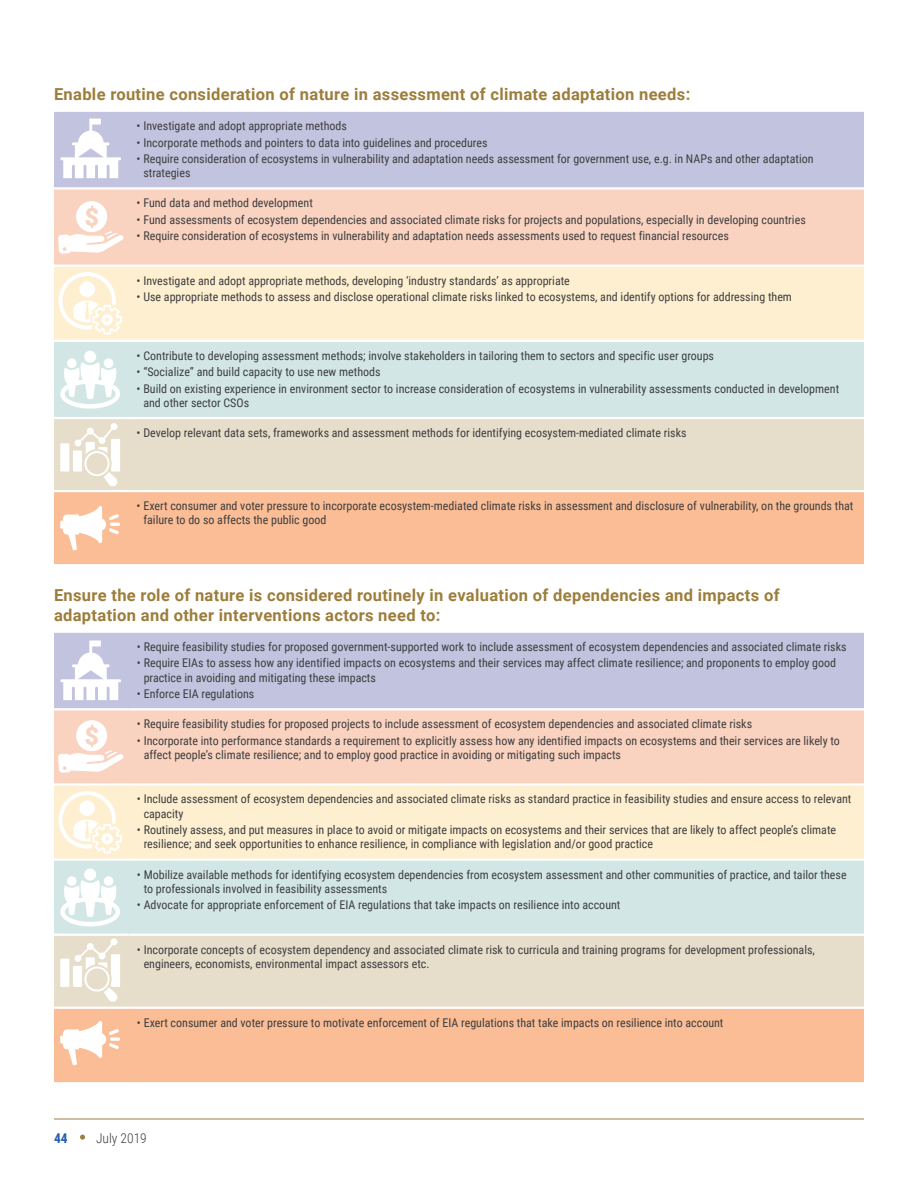
<style>
.page{position:relative;width:918px;height:1188px;background:#fff}
.page>*{position:absolute;margin:0;border:0;box-sizing:border-box;transform-origin:0 0}
.t1{font:700 16.5px/19.8px "Roboto";letter-spacing:.02em;color:#9c7d3b}
.t2{font:300 13.5px "Roboto Condensed";color:#3e3e3f}
.t3{font:700 13.5px "Roboto Condensed";color:#235fad}
.t4{font:12px/14.2px "Roboto Condensed";color:#3e3e3f}
</style>
<div class="page">
<hr style="left:54px;top:1119px;width:810px;height:1px;background:#9c7d3b">
<svg style="left:80px;top:1135px;width:5px;height:5px"></svg>
<div style="left:54px;top:112px;width:810px;height:75px;background:#c2c3de"></div>
<div style="left:54px;top:190px;width:810px;height:75px;background:#f9d2c0"></div>
<div style="left:54px;top:267px;width:810px;height:73px;background:#feefd0"></div>
<div style="left:54px;top:342px;width:810px;height:75px;background:#d2e7e5"></div>
<div style="left:54px;top:419px;width:810px;height:71px;background:#e7ddcb"></div>
<div style="left:54px;top:492px;width:810px;height:72px;background:#fabd96"></div>
<div style="left:54px;top:633px;width:810px;height:75px;background:#c2c3de"></div>
<div style="left:54px;top:710px;width:810px;height:73px;background:#f9d2c0"></div>
<div style="left:54px;top:786px;width:810px;height:72px;background:#feefd0"></div>
<div style="left:54px;top:861px;width:810px;height:73px;background:#d2e7e5"></div>
<div style="left:54px;top:936px;width:810px;height:71px;background:#e7ddcb"></div>
<div style="left:54px;top:1009px;width:810px;height:73px;background:#fabd96"></div>
<svg style="left:58px;top:201px;width:66px;height:53px"></svg>
<svg style="left:58px;top:720px;width:66px;height:53px"></svg>
<svg style="left:60px;top:119px;width:61px;height:59px"></svg>
<svg style="left:60px;top:641px;width:61px;height:59px"></svg>
<svg style="left:58px;top:272px;width:64px;height:63px"></svg>
<svg style="left:58px;top:791px;width:64px;height:63px"></svg>
<svg style="left:60px;top:351px;width:60px;height:59px"></svg>
<svg style="left:60px;top:869px;width:60px;height:59px"></svg>
<svg style="left:60px;top:506px;width:60px;height:45px"></svg>
<svg style="left:60px;top:1021px;width:60px;height:44px"></svg>
<div style="left:60px;top:443px;width:9px;height:29px;background:#fff"></div>
<div style="left:73px;top:450px;width:9px;height:22px;background:#fff"></div>
<svg style="left:75px;top:423px;width:45px;height:64px"></svg>
<div style="left:60px;top:959px;width:9px;height:28px;background:#fff"></div>
<div style="left:73px;top:966px;width:9px;height:21px;background:#fff"></div>
<svg style="left:75px;top:938px;width:45px;height:64px"></svg>
<h1 class="t1" style="left:54px;top:84px;width:638px">Enable routine consideration of nature in assessment of climate adaptation needs:</h1>
<p class="t4" style="left:137px;top:118px;width:212px">• Investigate and adopt appropriate methods</p>
<p class="t4" style="left:137px;top:135px;width:352px">• Incorporate methods and pointers to data into guidelines and procedures</p>
<p class="t4" style="left:143px;top:151px;width:672px;text-indent:-7px">• Require consideration of ecosystems in vulnerability and adaptation needs assessment for government use, e.g. in NAPs and other adaptation strategies</p>
<p class="t4" style="left:137px;top:196px;width:178px">• Fund data and method development</p>
<p class="t4" style="left:137px;top:212px;width:671px">• Fund assessments of ecosystem dependencies and associated climate risks for projects and populations, especially in developing countries</p>
<p class="t4" style="left:137px;top:228px;width:594px">• Require consideration of ecosystems in vulnerability and adaptation needs assessments used to request financial resources</p>
<p class="t4" style="left:137px;top:273px;width:435px">• Investigate and adopt appropriate methods, developing ‘industry standards’ as appropriate</p>
<p class="t4" style="left:137px;top:289px;width:657px">• Use appropriate methods to assess and disclose operational climate risks linked to ecosystems, and identify options for addressing them</p>
<p class="t4" style="left:137px;top:348px;width:579px">• Contribute to developing assessment methods; involve stakeholders in tailoring them to sectors and specific user groups</p>
<p class="t4" style="left:137px;top:364px;width:246px">• “Socialize” and build capacity to use new methods</p>
<p class="t4" style="left:143px;top:381px;width:697px;text-indent:-7px">• Build on existing experience in environment sector to increase consideration of ecosystems in vulnerability assessments conducted in development and other sector CSOs</p>
<p class="t4" style="left:137px;top:425px;width:552px">• Develop relevant data sets, frameworks and assessment methods for identifying ecosystem-mediated climate risks</p>
<p class="t4" style="left:143px;top:498px;width:712px;text-indent:-7px">• Exert consumer and voter pressure to incorporate ecosystem-mediated climate risks in assessment and disclosure of vulnerability, on the grounds that failure to do so affects the public good</p>
<h1 class="t1" style="left:54px;top:585px;width:727px">Ensure the role of nature is considered routinely in evaluation of dependencies and impacts of adaptation and other interventions actors need to:</h1>
<p class="t4" style="left:137px;top:639px;width:711px">• Require feasibility studies for proposed government-supported work to include assessment of ecosystem dependencies and associated climate risks</p>
<p class="t4" style="left:144px;top:656px;width:694px;text-indent:-7px">• Require EIAs to assess how any identified impacts on ecosystems and their services may affect climate resilience; and proponents to employ good practice in avoiding and mitigating these impacts</p>
<p class="t4" style="left:137px;top:686px;width:119px">• Enforce EIA regulations</p>
<p class="t4" style="left:137px;top:717px;width:617px">• Require feasibility studies for proposed projects to include assessment of ecosystem dependencies and associated climate risks</p>
<p class="t4" style="left:144px;top:733px;width:698px;text-indent:-7px">• Incorporate into performance standards a requirement to explicitly assess how any identified impacts on ecosystems and their services are likely to affect people’s climate resilience; and to employ good practice in avoiding or mitigating such impacts</p>
<p class="t4" style="left:144px;top:792px;width:709px;text-indent:-7px">• Include assessment of ecosystem dependencies and associated climate risks as standard practice in feasibility studies and ensure access to relevant capacity</p>
<p class="t4" style="left:144px;top:822px;width:694px;text-indent:-7px">• Routinely assess, and put measures in place to avoid or mitigate impacts on ecosystems and their services that are likely to affect people’s climate resilience; and seek opportunities to enhance resilience, in compliance with legislation and/or good practice</p>
<p class="t4" style="left:144px;top:867px;width:704px;text-indent:-7px">• Mobilize available methods for identifying ecosystem dependencies from ecosystem assessment and other communities of practice, and tailor these to professionals involved in feasibility assessments</p>
<p class="t4" style="left:137px;top:897px;width:485px">• Advocate for appropriate enforcement of EIA regulations that take impacts on resilience into account</p>
<p class="t4" style="left:144px;top:942px;width:673px;text-indent:-7px">• Incorporate concepts of ecosystem dependency and associated climate risk to curricula and training programs for development professionals, engineers, economists, environmental impact assessors etc.</p>
<p class="t4" style="left:137px;top:1015px;width:588px">• Exert consumer and voter pressure to motivate enforcement of EIA regulations that take impacts on resilience into account</p>
<p class="t3" style="left:54px;top:1128px;width:15px">44</p>
<p class="t2" style="left:96px;top:1128px;width:52px">July 2019</p>
</div>
